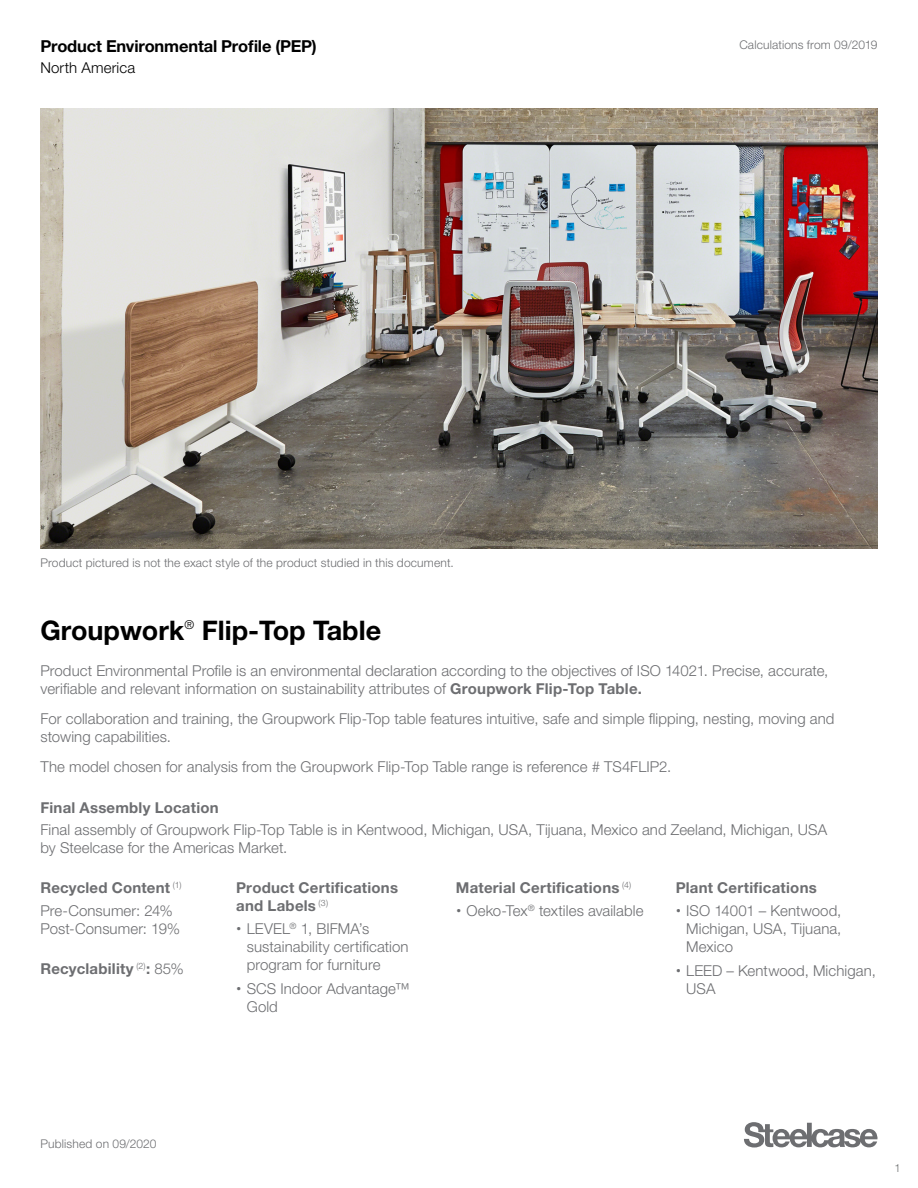
<style>
.page{position:relative;width:918px;height:1188px;background:#fff}
.page>*{position:absolute;margin:0;border:0;box-sizing:border-box;transform-origin:0 0}
.t1{font:700 27px "Helvetica Neue LT Pro";color:#000}
.t2{font:700 16.5px "Helvetica Neue LT Pro";letter-spacing:-.01em;color:#000}
.t3{font:300 15px/18px "Helvetica Neue LT Pro";letter-spacing:.005em;color:#6d6e71}
.t4{font:700 15px/18px "Helvetica Neue LT Pro";letter-spacing:.015em;color:#6d6e71}
.t5{font:300 15px "Helvetica Neue LT Pro";letter-spacing:.01em;color:#000}
.t6{font:300 12px "Helvetica Neue LT Pro";letter-spacing:.015em;color:#6d6e71}
.t7{font:300 11.25px "Helvetica Neue LT Pro";color:#6e7171}
.s1{font-weight:700}
.s2{font-weight:300}
.s3{font-family:"Helvetica";font-weight:400}
</style>
<div class="page">
<img style="left:40px;top:108px;width:838px;height:441px">
<svg style="left:744px;top:1122px;width:134px;height:25px"></svg>
<p class="t2" style="left:40px;top:36px;width:278px">Product Environmental Profile (PEP)</p>
<p class="t5" style="left:40px;top:59px;width:96px">North America</p>
<p class="t6" style="left:739px;top:37px;width:140px">Calculations from 09/2019</p>
<p class="t6" style="left:41px;top:555px;width:415px">Product pictured is not the exact style of the product studied in this document.</p>
<h1 class="t1" style="left:40px;top:614px;width:342px">Groupwork<sup>®</sup> Flip-Top Table</h1>
<p class="t3" style="left:40px;top:662px;width:789px">Product Environmental Profile is an environmental declaration according to the objectives of ISO 14021. Precise, accurate, verifiable and relevant information on sustainability attributes of <span class="s1">Groupwork Flip-Top Table.</span></p>
<p class="t3" style="left:40px;top:710px;width:796px">For collaboration and training, the Groupwork Flip-Top table features intuitive, safe and simple flipping, nesting, moving and stowing capabilities.</p>
<p class="t3" style="left:40px;top:758px;width:632px">The model chosen for analysis from the Groupwork Flip-Top Table range is reference # TS4FLIP2.</p>
<p class="t4" style="left:40px;top:798px;width:180px">Final Assembly Location</p>
<p class="t3" style="left:40px;top:821px;width:788px">Final assembly of Groupwork Flip-Top Table is in Kentwood, Michigan, USA, Tijuana, Mexico and Zeeland, Michigan, USA by Steelcase for the Americas Market.</p>
<p class="t3" style="left:40px;top:877px;width:143px;line-height:22.5px"><span class="s1">Recycled Content</span> <sup>(1)<br></sup>Pre-Consumer: 24%</p>
<p class="t3" style="left:40px;top:919px;width:141px">Post-Consumer: 19%</p>
<p class="t4" style="left:40px;top:960px;width:145px">Recyclability <sup>(2)</sup>: <span class="s2">85%</span></p>
<p class="t4" style="left:236px;top:879px;width:163px">Product Certifications and Labels <sup>(3)</sup></p>
<p class="t3" style="left:247px;top:919px;width:163px;text-indent:-10px"><span class="s3">•</span> LEVEL<sup>®</sup> 1, BIFMA’s sustainability certification program for furniture</p>
<p class="t3" style="left:247px;top:979px;width:165px;text-indent:-10px"><span class="s3">•</span> SCS Indoor Advantage™<br>Gold</p>
<p class="t4" style="left:456px;top:879px;width:177px">Material Certifications <sup>(4)</sup></p>
<p class="t3" style="left:456px;top:901px;width:189px"><span class="s3">•</span> Oeko-Tex<sup>®</sup> textiles available</p>
<p class="t4" style="left:676px;top:879px;width:143px">Plant Certifications</p>
<p class="t3" style="left:686px;top:901px;width:157px;text-align:justify;text-indent:-10px"><span class="s3">•</span> ISO 14001 – Kentwood, Michigan, USA, Tijuana, Mexico</p>
<p class="t3" style="left:686px;top:961px;width:191px;text-indent:-10px"><span class="s3">•</span> LEED – Kentwood, Michigan,<br>USA</p>
<p class="t6" style="left:40px;top:1136px;width:118px">Published on 09/2020</p>
<p class="t7" style="left:895px;top:1161px;width:8px">1</p>
</div>
